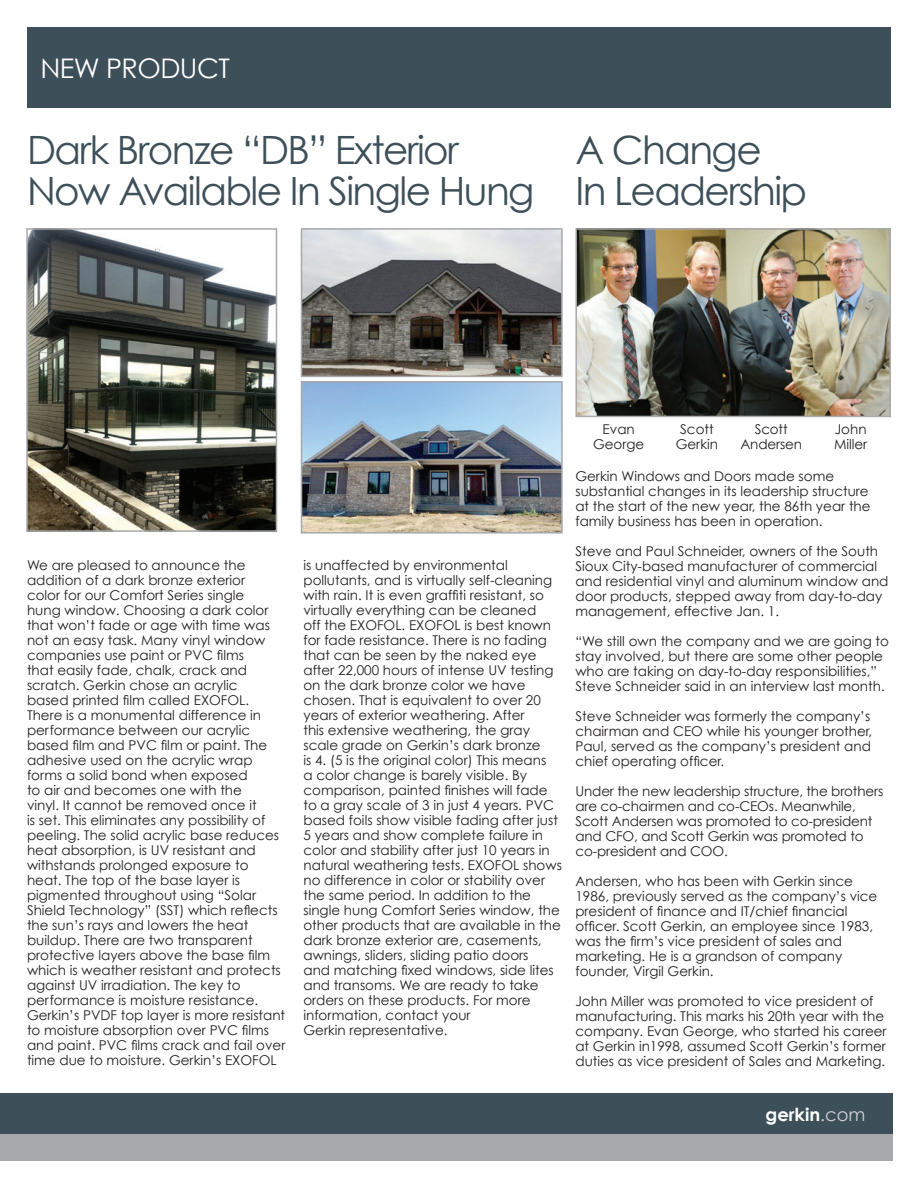
<style>
.page{position:relative;width:918px;height:1188px;background:#fff}
.page>*{position:absolute;margin:0;border:0;box-sizing:border-box;transform-origin:0 0}
.t1{font:39px/40.5px "Century Gothic";letter-spacing:-.04em;color:#3d4f59}
.t2{font:27px "Century Gothic";letter-spacing:-.02em;color:#fff}
.t3{font:700 18px "Century Gothic";color:#fff}
.t4{font:13.5px/15px "Century Gothic";color:#231f20}
.s1{font-weight:400;color:#d1d2d4}
</style>
<div class="page">
<div style="left:0;top:1094px;width:892px;height:40px;background:#3d4f59"></div>
<div style="left:0;top:1134px;width:892px;height:27px;background:#a8a9ad"></div>
<img style="left:304px;top:231px;width:256px;height:143px">
<div style="left:301px;top:228px;width:262px;height:149px;border:2px solid #a8a9ad"></div>
<img style="left:29px;top:231px;width:245px;height:298px">
<div style="left:26px;top:228px;width:251px;height:304px;border:2px solid #a8a9ad"></div>
<img style="left:304px;top:384px;width:256px;height:147px">
<div style="left:301px;top:381px;width:262px;height:153px;border:2px solid #a8a9ad"></div>
<img style="left:578px;top:231px;width:310px;height:183px">
<div style="left:575px;top:228px;width:316px;height:189px;border:2px solid #a8a9ad"></div>
<div style="left:27px;top:27px;width:864px;height:81px;background:#3d4f59"></div>
<h2 class="t2" style="left:40px;top:51px;width:191px">NEW PRODUCT</h2>
<h1 class="t1" style="left:27px;top:129px;width:509px">Dark Bronze “DB” Exterior<br>Now Available In Single Hung</h1>
<h1 class="t1" style="left:575px;top:129px;width:233px">A Change<br>In Leadership</h1>
<p class="t4" style="left:27px;top:557px;width:260px">We are pleased to announce the addition of a dark bronze exterior<br>color for our Comfort Series single<br>hung window. Choosing a dark color that won’t fade or age with time was not an easy task. Many vinyl window companies use paint or PVC films<br>that easily fade, chalk, crack and scratch. Gerkin chose an acrylic<br>based printed film called EXOFOL.<br>There is a monumental difference in performance between our acrylic based film and PVC film or paint. The adhesive used on the acrylic wrap forms a solid bond when exposed<br>to air and becomes one with the<br>vinyl. It cannot be removed once it<br>is set. This eliminates any possibility of peeling. The solid acrylic base reduces heat absorption, is UV resistant and withstands prolonged exposure to heat. The top of the base layer is pigmented throughout using “Solar Shield Technology” (SST) which reflects the sun’s rays and lowers the heat buildup. There are two transparent protective layers above the base film which is weather resistant and protects against UV irradiation. The key to performance is moisture resistance.<br>Gerkin’s PVDF top layer is more resistant to moisture absorption over PVC films and paint. PVC films crack and fail over time due to moisture. Gerkin’s EXOFOL</p>
<p class="t4" style="left:303px;top:557px;width:260px">is unaffected by environmental pollutants, and is virtually self-cleaning with rain. It is even graffiti resistant, so virtually everything can be cleaned<br>off the EXOFOL. EXOFOL is best known for fade resistance. There is no fading that can be seen by the naked eye after 22,000 hours of intense UV testing on the dark bronze color we have chosen. That is equivalent to over 20 years of exterior weathering. After<br>this extensive weathering, the gray scale grade on Gerkin’s dark bronze<br>is 4. (5 is the original color) This means<br>a color change is barely visible. By comparison, painted finishes will fade to a gray scale of 3 in just 4 years. PVC based foils show visible fading after just 5 years and show complete failure in color and stability after just 10 years in natural weathering tests. EXOFOL shows no difference in color or stability over the same period. In addition to the single hung Comfort Series window, the other products that are available in the dark bronze exterior are, casements, awnings, sliders, sliding patio doors<br>and matching fixed windows, side lites and transoms. We are ready to take orders on these products. For more information, contact your<br>Gerkin representative.</p>
<p class="t4" style="left:593px;top:421px;width:53px;text-align:center">Evan<br>George</p>
<p class="t4" style="left:834px;top:421px;width:35px">John<br>Miller</p>
<p class="t4" style="left:676px;top:421px;width:44px;text-align:center">Scott<br>Gerkin</p>
<p class="t4" style="left:740px;top:421px;width:63px;text-align:center">Scott<br>Andersen</p>
<p class="t4" style="left:575px;top:469px;width:297px">Gerkin Windows and Doors made some substantial changes in its leadership structure at the start of the new year, the 86th year the family business has been in operation.</p>
<p class="t4" style="left:575px;top:544px;width:315px">Steve and Paul Schneider, owners of the South Sioux City-based manufacturer of commercial and residential vinyl and aluminum window and door products, stepped away from day-to-day management, effective Jan. 1.</p>
<p class="t4" style="left:575px;top:634px;width:315px">“We still own the company and we are going to stay involved, but there are some other people who are taking on day-to-day responsibilities,” Steve Schneider said in an interview last month.</p>
<p class="t4" style="left:575px;top:709px;width:298px">Steve Schneider was formerly the company’s chairman and CEO while his younger brother, Paul, served as the company’s president and chief operating officer.</p>
<p class="t4" style="left:575px;top:784px;width:309px">Under the new leadership structure, the brothers are co-chairmen and co-CEOs. Meanwhile, Scott Andersen was promoted to co-president and CFO, and Scott Gerkin was promoted to co-president and COO.</p>
<p class="t4" style="left:575px;top:874px;width:303px">Andersen, who has been with Gerkin since 1986, previously served as the company’s vice president of finance and IT/chief financial officer. Scott Gerkin, an employee since 1983, was the firm’s vice president of sales and marketing. He is a grandson of company founder, Virgil Gerkin.</p>
<p class="t4" style="left:575px;top:994px;width:313px">John Miller was promoted to vice president of manufacturing. This marks his 20th year with the company. Evan George, who started his career at Gerkin in1998, assumed Scott Gerkin’s former duties as vice president of Sales and Marketing.</p>
<h3 class="t3" style="left:765px;top:1103px;width:102px">gerkin<span class="s1">.com</span></h3>
</div>
